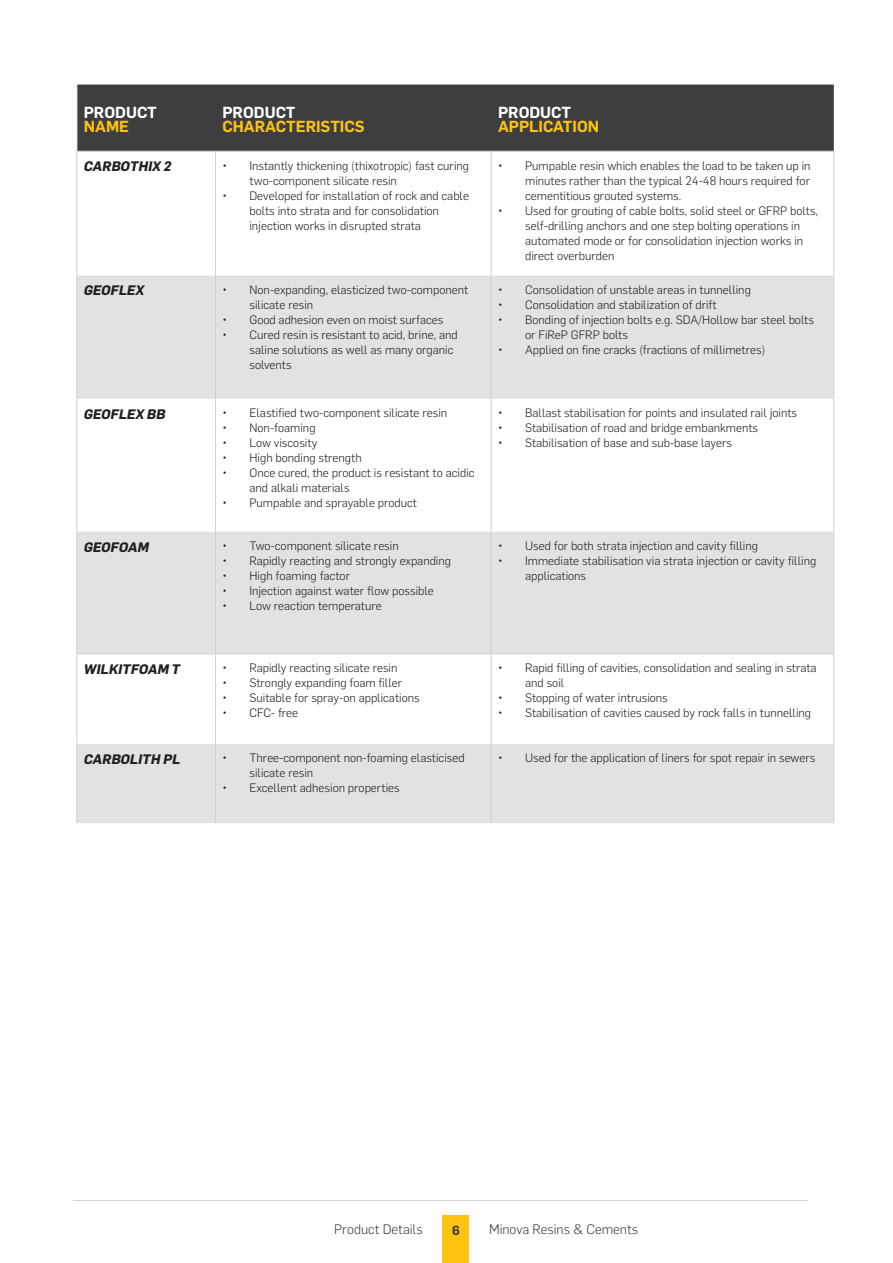
<style>
.page{position:relative;width:893px;height:1263px;background:#fff}
.page>*{position:absolute;margin:0;border:0;box-sizing:border-box;transform-origin:0 0}
.t1{font:600 15.75px "Flama";color:#fec210}
.t2{font:600 15.75px "Flama";color:#fff}
.Copy{font:italic 700 13.5px "Flama";color:#231f20}
.t3{font:300 13.5px "Flama";color:#3e3e3f}
.t4{font:600 12.9px "Flama";color:#3e3e3f}
.t5{font:300 12px/15px "Flama";color:#231f20}
</style>
<div class="page">
<div style="left:78px;top:85px;width:756px;height:66px;background:#3e3e3f"></div>
<svg style="left:78px;top:275px;width:755px;height:548px;fill:#e1e2e4"></svg>
<svg style="left:78px;top:655px;width:755px;height:89px"></svg>
<hr style="left:215px;top:151px;width:1px;height:124px;background:#cfd0d2">
<hr style="left:491px;top:151px;width:1px;height:124px;background:#cfd0d2">
<hr style="left:833px;top:151px;width:1px;height:124px;background:#cfd0d2">
<hr style="left:77px;top:744px;width:1px;height:79px;background:#cfd0d2">
<hr style="left:215px;top:744px;width:1px;height:79px;background:#cfd0d2">
<hr style="left:491px;top:744px;width:1px;height:79px;background:#cfd0d2">
<hr style="left:833px;top:744px;width:1px;height:79px;background:#cfd0d2">
<hr style="left:215px;top:399px;width:1px;height:133px;background:#cfd0d2">
<hr style="left:491px;top:399px;width:1px;height:133px;background:#cfd0d2">
<hr style="left:833px;top:399px;width:1px;height:133px;background:#cfd0d2">
<hr style="left:215px;top:275px;width:1px;height:124px;background:#cfd0d2">
<hr style="left:491px;top:275px;width:1px;height:124px;background:#cfd0d2">
<hr style="left:833px;top:275px;width:1px;height:124px;background:#cfd0d2">
<hr style="left:215px;top:532px;width:1px;height:122px;background:#cfd0d2">
<hr style="left:491px;top:532px;width:1px;height:122px;background:#cfd0d2">
<hr style="left:833px;top:532px;width:1px;height:122px;background:#cfd0d2">
<hr style="left:77px;top:151px;width:1px;height:124px;background:#cfd0d2">
<hr style="left:77px;top:275px;width:1px;height:124px;background:#cfd0d2">
<hr style="left:77px;top:399px;width:1px;height:133px;background:#cfd0d2">
<hr style="left:77px;top:532px;width:1px;height:122px;background:#cfd0d2">
<hr style="left:77px;top:151px;width:138px;height:1px;background:#d1d2d4">
<hr style="left:215px;top:151px;width:276px;height:1px;background:#d1d2d4">
<hr style="left:491px;top:151px;width:343px;height:1px;background:#d1d2d4">
<hr style="left:77px;top:654px;width:1px;height:90px;background:#cfd0d2">
<hr style="left:77px;top:654px;width:138px;height:1px;background:#d1d2d4">
<hr style="left:215px;top:654px;width:276px;height:1px;background:#d1d2d4">
<hr style="left:491px;top:654px;width:342px;height:1px;background:#d1d2d4">
<hr style="left:215px;top:654px;width:1px;height:90px;background:#cfd0d2">
<hr style="left:491px;top:654px;width:1px;height:90px;background:#cfd0d2">
<hr style="left:833px;top:654px;width:1px;height:90px;background:#cfd0d2">
<div style="left:443px;top:1215px;width:26px;height:48px;background:#fec210"></div>
<p class="t2" style="left:84px;top:101px;width:75px">PRODUCT</p>
<p class="t1" style="left:84px;top:115px;width:47px">NAME</p>
<p class="t2" style="left:222px;top:101px;width:75px">PRODUCT</p>
<p class="t1" style="left:222px;top:115px;width:144px">CHARACTERISTICS</p>
<p class="Copy" style="left:84px;top:156px;width:89px">CARBOTHIX 2</p>
<p class="t5" style="left:249px;top:157px;width:221px;text-indent:-27px">• Instantly thickening (thixotropic) fast curing two-component silicate resin</p>
<p class="t5" style="left:249px;top:187px;width:221px;text-indent:-27px">• Developed for installation of rock and cable bolts into strata and for consolidation injection works in disrupted strata</p>
<p class="Copy" style="left:84px;top:281px;width:62px">GEOFLEX</p>
<p class="t5" style="left:249px;top:281px;width:220px;text-indent:-27px">• Non-expanding, elasticized two-component silicate resin</p>
<p class="t5" style="left:222px;top:311px;width:222px">• Good adhesion even on moist surfaces</p>
<p class="t5" style="left:249px;top:326px;width:210px;text-indent:-27px">• Cured resin is resistant to acid, brine, and saline solutions as well as many organic solvents</p>
<p class="Copy" style="left:84px;top:404px;width:83px">GEOFLEX BB</p>
<p class="t5" style="left:222px;top:405px;width:226px">• Elastified two-component silicate resin</p>
<p class="t5" style="left:222px;top:420px;width:95px">• Non-foaming</p>
<p class="t5" style="left:222px;top:435px;width:97px">• Low viscosity</p>
<p class="t5" style="left:222px;top:450px;width:141px">• High bonding strength</p>
<p class="t5" style="left:249px;top:465px;width:227px;text-indent:-27px">• Once cured, the product is resistant to acidic and alkali materials</p>
<p class="t5" style="left:222px;top:495px;width:196px">• Pumpable and sprayable product</p>
<p class="Copy" style="left:84px;top:537px;width:67px">GEOFOAM</p>
<p class="t5" style="left:222px;top:538px;width:178px">• Two-component silicate resin</p>
<p class="t5" style="left:222px;top:553px;width:230px">• Rapidly reacting and strongly expanding</p>
<p class="t5" style="left:222px;top:568px;width:129px">• High foaming factor</p>
<p class="t5" style="left:222px;top:583px;width:213px">• Injection against water flow possible</p>
<p class="t5" style="left:222px;top:598px;width:161px">• Low reaction temperature</p>
<p class="Copy" style="left:84px;top:659px;width:98px">WILKITFOAM T</p>
<p class="t5" style="left:222px;top:660px;width:177px">• Rapidly reacting silicate resin</p>
<p class="t5" style="left:222px;top:675px;width:181px">• Strongly expanding foam filler</p>
<p class="t5" style="left:222px;top:690px;width:199px">• Suitable for spray-on applications</p>
<p class="t5" style="left:222px;top:705px;width:77px">• CFC- free</p>
<p class="Copy" style="left:84px;top:749px;width:98px">CARBOLITH PL</p>
<p class="t5" style="left:249px;top:750px;width:217px;text-indent:-27px">• Three-component non-foaming elasticised silicate resin</p>
<p class="t5" style="left:222px;top:780px;width:179px">• Excellent adhesion properties</p>
<p class="t2" style="left:498px;top:101px;width:75px">PRODUCT</p>
<p class="t1" style="left:498px;top:115px;width:103px">APPLICATION</p>
<p class="t5" style="left:525px;top:157px;width:287px;text-align:justify;text-indent:-27px">• Pumpable resin which enables the load to be taken up in minutes rather than the typical 24-48 hours required for cementitious grouted systems.</p>
<p class="t5" style="left:525px;top:202px;width:295px;text-indent:-27px">• Used for grouting of cable bolts, solid steel or GFRP bolts, self-drilling anchors and one step bolting operations in automated mode or for consolidation injection works in direct overburden</p>
<p class="t5" style="left:498px;top:281px;width:254px">• Consolidation of unstable areas in tunnelling</p>
<p class="t5" style="left:498px;top:296px;width:220px">• Consolidation and stabilization of drift</p>
<p class="t5" style="left:525px;top:311px;width:290px;text-indent:-27px">• Bonding of injection bolts e.g. SDA/Hollow bar steel bolts or FiReP GFRP bolts</p>
<p class="t5" style="left:498px;top:341px;width:269px">• Applied on fine cracks (fractions of millimetres)</p>
<p class="t5" style="left:498px;top:405px;width:301px">• Ballast stabilisation for points and insulated rail joints</p>
<p class="t5" style="left:498px;top:420px;width:262px">• Stabilisation of road and bridge embankments</p>
<p class="t5" style="left:498px;top:435px;width:235px">• Stabilisation of base and sub-base layers</p>
<p class="t5" style="left:498px;top:538px;width:261px">• Used for both strata injection and cavity filling</p>
<p class="t5" style="left:525px;top:553px;width:293px;text-indent:-27px">• Immediate stabilisation via strata injection or cavity filling applications</p>
<p class="t5" style="left:525px;top:660px;width:293px;text-indent:-27px">• Rapid filling of cavities, consolidation and sealing in strata and soil</p>
<p class="t5" style="left:498px;top:690px;width:171px">• Stopping of water intrusions</p>
<p class="t5" style="left:498px;top:705px;width:315px">• Stabilisation of cavities caused by rock falls in tunnelling</p>
<p class="t5" style="left:498px;top:750px;width:319px">• Used for the application of liners for spot repair in sewers</p>
<p class="t3" style="left:334px;top:1220px;width:90px">Product Details</p>
<p class="t4" style="left:452px;top:1221px;width:9px">6</p>
<p class="t3" style="left:489px;top:1220px;width:151px">Minova Resins &amp; Cements</p>
</div>
